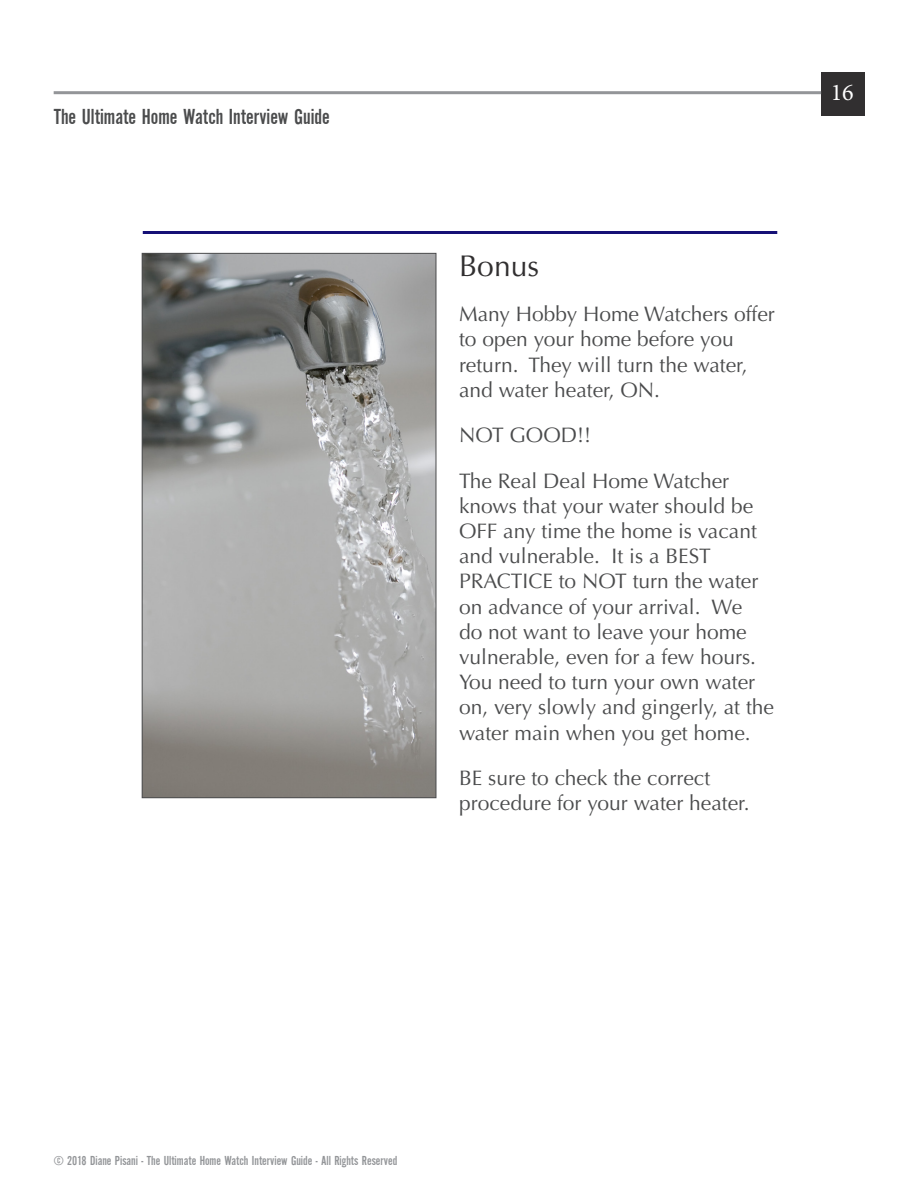
<style>
.page{position:relative;width:918px;height:1188px;background:#fff}
.page>*{position:absolute;margin:0;border:0;box-sizing:border-box;transform-origin:0 0}
.t1{font:30px "Optima LT Std";color:#312f30}
.t2{font:24px "Minion Pro";color:#fff}
.t3{font:22.5px "Alternate Gothic EF No Two";color:#4b4c4d}
.t4{font:21px/25.2px "Optima LT Std";color:#4b4c4d}
.t5{font:13.5px "Alternate Gothic EF No Two";color:#939598}
</style>
<div class="page">
<div style="left:821px;top:73px;width:43px;height:43px;background:#312f30"></div>
<hr style="left:54px;top:91px;width:767px;height:3px;background:#939598">
<hr style="left:143px;top:231px;width:634px;height:3px;background:#151076">
<img style="left:144px;top:255px;width:290px;height:541px">
<div style="left:142px;top:253px;width:294px;height:545px;border:1px solid #4b4c4d"></div>
<p class="t3" style="left:54px;top:105px;width:278px">The Ultimate Home Watch Interview Guide</p>
<p class="t2" style="left:831px;top:77px;width:25px">16</p>
<h1 class="t1" style="left:459px;top:248px;width:82px">Bonus</h1>
<p class="t4" style="left:459px;top:302px;width:317px">Many Hobby Home Watchers offer to open your home before you return. They will turn the water, and water heater, ON.</p>
<p class="t4" style="left:459px;top:413px;width:272px;line-height:45.5px">NOT GOOD!!<br>The Real Deal Home Watcher</p>
<p class="t4" style="left:459px;top:493px;width:317px">knows that your water should be<br>OFF any time the home is vacant and vulnerable. It is a BEST<br>PRACTICE to NOT turn the water on advance of your arrival. We<br>do not want to leave your home vulnerable, even for a few hours.<br>You need to turn your own water on, very slowly and gingerly, at the water main when you get home.</p>
<p class="t4" style="left:459px;top:766px;width:292px">BE sure to check the correct procedure for your water heater.</p>
<p class="t5" style="left:54px;top:1154px;width:345px">© 2018 Diane Pisani - The Ultimate Home Watch Interview Guide - All Rights Reserved</p>
</div>
